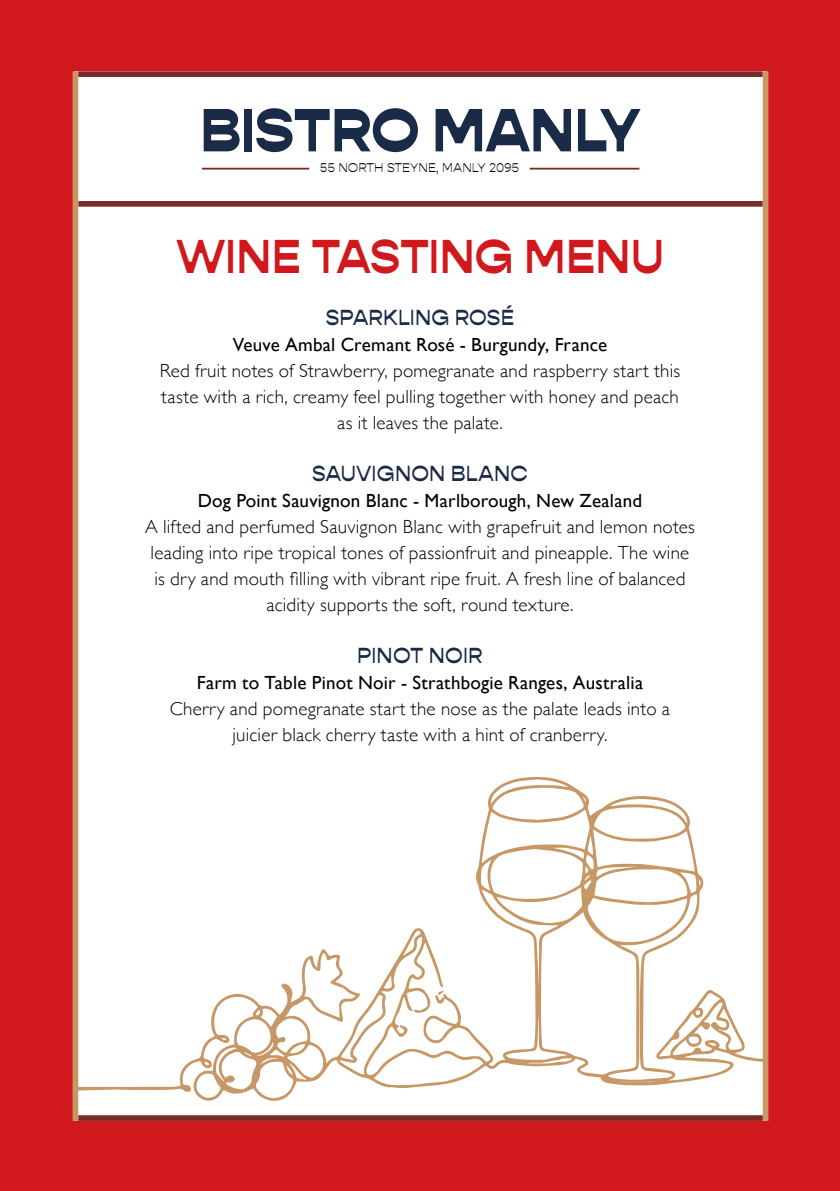
<style>
.page{position:relative;width:840px;height:1191px;background:#fff}
.page>*{position:absolute;margin:0;border:0;box-sizing:border-box;transform-origin:0 0}
.t1{font:900 61.4px "Gopher Display";color:#1a2b48}
.t2{font:700 48px "Gopher Display";letter-spacing:.005em;color:#d0181d}
.t3{font:500 22px "Gopher Display";letter-spacing:.01em;color:#1a2b48}
.t4{font:300 19px/26px "Gill Sans";letter-spacing:.015em;color:#000;text-align:center}
.t5{font:19px "Gill Sans";letter-spacing:.01em;color:#000}
.t6{font:300 12.8px "Gopher Display";color:#000}
</style>
<div class="page">
<div style="left:0;top:0;width:839px;height:1191px;background:#d0181d"></div>
<div style="left:75px;top:71px;width:690px;height:1049px;background:#fff"></div>
<svg style="left:78px;top:776px;width:684px;height:325px"></svg>
<svg style="left:437px;top:990px;width:6px;height:5px"></svg>
<div style="left:78px;top:201px;width:684px;height:6px;background:#772c29"></div>
<div style="left:73px;top:71px;width:5px;height:1049px;background:#c79866"></div>
<div style="left:78px;top:71px;width:684px;height:6px;background:#772c29"></div>
<div style="left:762px;top:71px;width:6px;height:1049px;background:#c79866"></div>
<hr style="left:202px;top:168px;width:107px;height:2px;background:#772c29">
<hr style="left:529px;top:168px;width:110px;height:2px;background:#772c29">
<div style="left:78px;top:1115px;width:684px;height:5px;background:#772c29"></div>
<h1 class="t1" style="left:200px;top:93px;width:441px">BISTRO MANLY</h1>
<p class="t6" style="left:320px;top:160px;width:200px">55 NORTH STEYNE, MANLY 2095</p>
<h2 class="t2" style="left:176px;top:228px;width:489px">WINE TASTING MENU</h2>
<p class="t3" style="left:325px;top:304px;width:190px">SPARKLING ROSÉ</p>
<p class="t5" style="left:232px;top:333px;width:376px">Veuve Ambal Cremant Rosé - Burgundy, France</p>
<p class="t4" style="left:160px;top:357px;width:521px">Red fruit notes of Strawberry, pomegranate and raspberry start this taste with a rich, creamy feel pulling together with honey and peach as it leaves the palate.</p>
<p class="t3" style="left:312px;top:460px;width:217px">SAUVIGNON BLANC</p>
<p class="t5" style="left:198px;top:489px;width:445px">Dog Point Sauvignon Blanc - Marlborough, New Zealand</p>
<p class="t4" style="left:145px;top:513px;width:551px">A lifted and perfumed Sauvignon Blanc with grapefruit and lemon notes leading into ripe tropical tones of passionfruit and pineapple. The wine is dry and mouth filling with vibrant ripe fruit. A fresh line of balanced acidity supports the soft, round texture.</p>
<p class="t3" style="left:357px;top:642px;width:127px">PINOT NOIR</p>
<p class="t5" style="left:197px;top:671px;width:447px">Farm to Table Pinot Noir - Strathbogie Ranges, Australia</p>
<p class="t4" style="left:170px;top:695px;width:501px">Cherry and pomegranate start the nose as the palate leads into a juicier black cherry taste with a hint of cranberry.</p>
</div>
